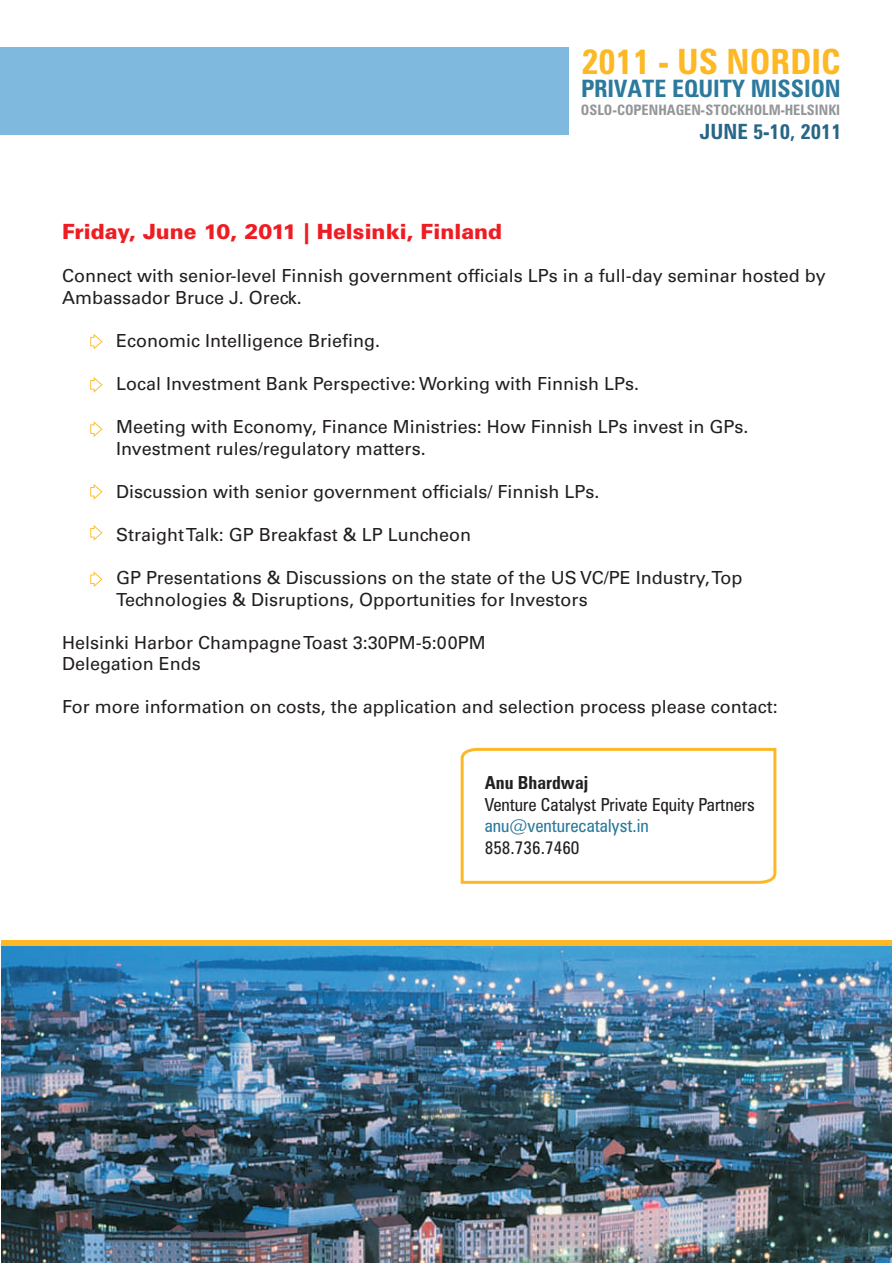
<style>
.page{position:relative;width:893px;height:1263px;background:#fff}
.page>*{position:absolute;margin:0;border:0;box-sizing:border-box;transform-origin:0 0}
.t1{font:700 condensed 34.95px "Zurich BT";color:#fcb825}
.t2{font:700 condensed 24px "Zurich BT";color:#2b799c}
.t3{font:900 21px "Univers LT Std";color:#ee1d23}
.t4{font:700 condensed 21px "Zurich BT";color:#286686}
.t5{font:18px/21.6px "Univers LT Std";color:#231f20}
.t6{font:condensed 18px "Zurich BT";color:#231f20}
.t7{font:condensed 18px "Zurich BT";color:#2b799c}
.t8{font:700 condensed 18px "Zurich BT";color:#231f20}
.t9{font:700 condensed 14.4px "Zurich BT";color:#939598}
</style>
<div class="page">
<img style="left:1px;top:946px;width:891px;height:317px">
<div style="left:1px;top:940px;width:891px;height:6px;background:#fcb825"></div>
<svg style="left:460px;top:747px;width:317px;height:137px"></svg>
<svg style="left:90px;top:334px;width:13px;height:15px"></svg>
<svg style="left:90px;top:377px;width:13px;height:16px"></svg>
<svg style="left:90px;top:421px;width:13px;height:16px"></svg>
<svg style="left:90px;top:484px;width:13px;height:16px"></svg>
<svg style="left:90px;top:525px;width:13px;height:16px"></svg>
<svg style="left:90px;top:571px;width:13px;height:16px"></svg>
<div style="left:0;top:47px;width:569px;height:87px;background:#7fb9dd"></div>
<h1 class="t1" style="left:581px;top:47px;width:261px">2011 - US NORDIC</h1>
<h2 class="t2" style="left:581px;top:79px;width:261px">PRIVATE EQUITY MISSION</h2>
<p class="t9" style="left:581px;top:104px;width:261px">OSLO-COPENHAGEN-STOCKHOLM-HELSINKI</p>
<p class="t4" style="left:700px;top:123px;width:143px">JUNE 5-10, 2011</p>
<p class="t3" style="left:62px;top:223px;width:442px">Friday, June 10, 2011 | Helsinki, Finland</p>
<p class="t5" style="left:62px;top:268px;width:765px">Connect with senior-level Finnish government officials LPs in a full-day seminar hosted by<br>Ambassador Bruce J. Oreck.</p>
<p class="t5" style="left:116px;top:332px;width:266px">Economic Intelligence Briefing.</p>
<p class="t5" style="left:116px;top:375px;width:524px">Local Investment Bank Perspective: Working with Finnish LPs.</p>
<p class="t5" style="left:116px;top:418px;width:634px">Meeting with Economy, Finance Ministries: How Finnish LPs invest in GPs.<br>Investment rules/regulatory matters.</p>
<p class="t5" style="left:116px;top:483px;width:485px">Discussion with senior government officials/ Finnish LPs.</p>
<p class="t5" style="left:116px;top:526px;width:356px">Straight Talk: GP Breakfast &amp; LP Luncheon</p>
<p class="t5" style="left:116px;top:569px;width:628px">GP Presentations &amp; Discussions on the state of the US VC/PE Industry, Top<br>Technologies &amp; Disruptions, Opportunities for Investors</p>
<p class="t5" style="left:62px;top:634px;width:425px">Helsinki Harbor Champagne Toast 3:30PM-5:00PM<br>Delegation Ends</p>
<p class="t5" style="left:62px;top:698px;width:717px">For more information on costs, the application and selection process please contact:</p>
<p class="t8" style="left:485px;top:775px;width:105px">Anu Bhardwaj</p>
<p class="t6" style="left:485px;top:797px;width:271px">Venture Catalyst Private Equity Partners</p>
<p class="t6" style="left:485px;top:840px;width:96px">858.736.7460</p>
<p class="t7" style="left:485px;top:819px;width:166px">anu@venturecatalyst.in</p>
</div>
